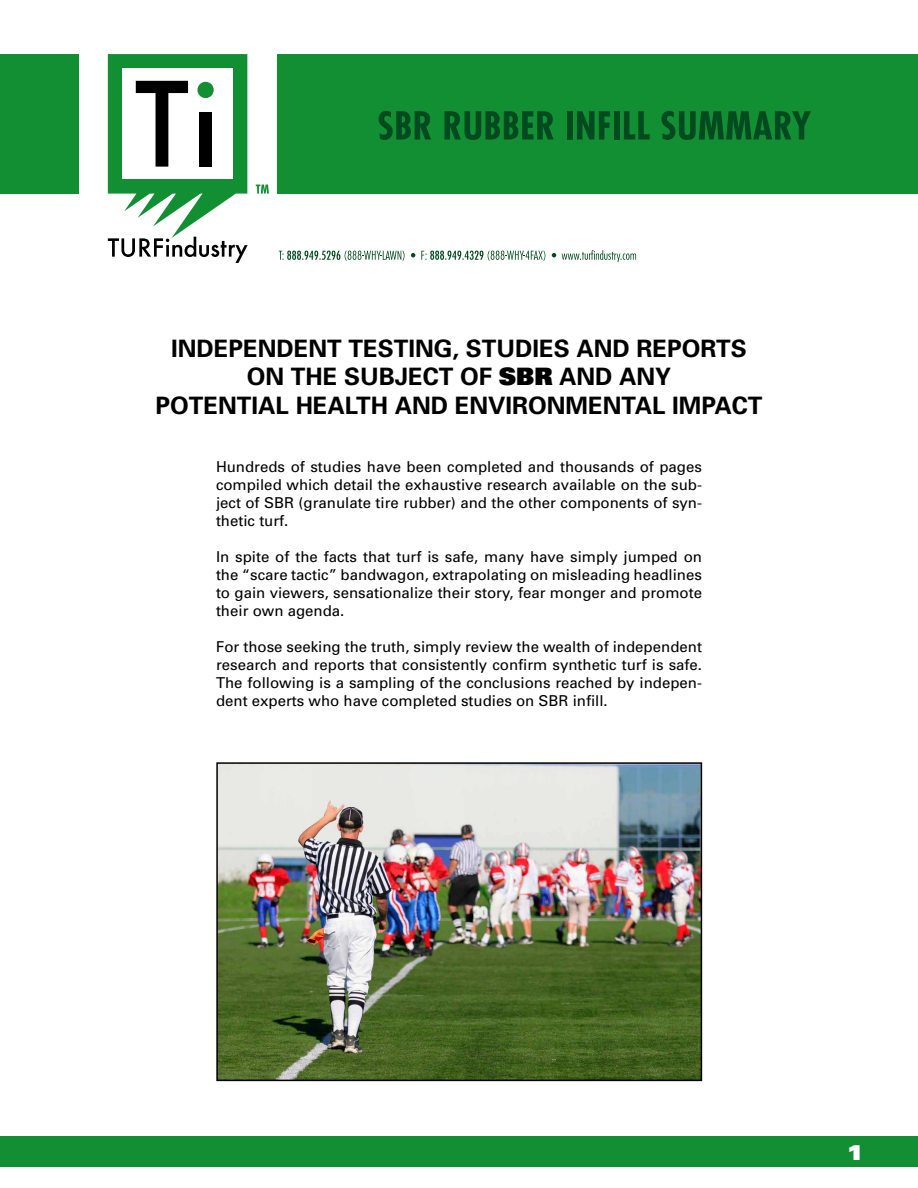
<style>
.page{position:relative;width:918px;height:1188px;background:#fff}
.page>*{position:absolute;margin:0;border:0;box-sizing:border-box;transform-origin:0 0}
.t1{font:700 24px/28.8px "Univers";color:#000;text-align:center}
.t2{font:900 expanded 21px "Univers";color:#fff}
.t3{font:15px/18px "Univers";color:#000;text-align:justify}
.s1{font-weight:900}
</style>
<div class="page">
<div style="left:0;top:54px;width:918px;height:140px;background:#128f33"></div>
<div style="left:0;top:1136px;width:918px;height:31px;background:#128f33"></div>
<div style="left:79px;top:37px;width:198px;height:177px;background:#fff"></div>
<svg style="left:279px;top:251px;width:126px;height:10px"></svg>
<svg style="left:411px;top:253px;width:4px;height:4px"></svg>
<svg style="left:421px;top:251px;width:124px;height:10px"></svg>
<svg style="left:552px;top:253px;width:4px;height:4px"></svg>
<svg style="left:562px;top:250px;width:74px;height:12px"></svg>
<svg style="left:108px;top:54px;width:140px;height:209px"></svg>
<svg style="left:256px;top:185px;width:13px;height:9px"></svg>
<svg style="left:379px;top:111px;width:52px;height:29px"></svg>
<svg style="left:444px;top:111px;width:110px;height:29px"></svg>
<div style="left:567px;top:111px;width:6px;height:29px;background:#004a1f"></div>
<svg style="left:577px;top:111px;width:33px;height:29px"></svg>
<div style="left:614px;top:111px;width:6px;height:29px;background:#004a1f"></div>
<svg style="left:624px;top:111px;width:26px;height:29px"></svg>
<svg style="left:661px;top:111px;width:150px;height:29px"></svg>
<img style="left:219px;top:765px;width:480px;height:313px">
<div style="left:216px;top:762px;width:486px;height:319px;border:2px solid #000"></div>
<h1 class="t1" style="left:156px;top:333px;width:608px">INDEPENDENT TESTING, STUDIES AND REPORTS<br>ON THE SUBJECT OF <span class="s1">SBR</span> AND ANY<br>POTENTIAL HEALTH AND ENVIRONMENTAL IMPACT</h1>
<p class="t3" style="left:216px;top:458px;width:488px">Hundreds of studies have been completed and thousands of pages compiled which detail the exhaustive research available on the sub&shy;ject of SBR (granulate tire rubber) and the other components of syn&shy;thetic turf.</p>
<p class="t3" style="left:216px;top:548px;width:488px">In spite of the facts that turf is safe, many have simply jumped on the “scare tactic” bandwagon, extrapolating on misleading headlines to gain viewers, sensationalize their story, fear monger and promote their own agenda.</p>
<p class="t3" style="left:216px;top:638px;width:488px">For those seeking the truth, simply review the wealth of independent research and reports that consistently confirm synthetic turf is safe.<br>The following is a sampling of the conclusions reached by indepen&shy;dent experts who have completed studies on SBR infill.</p>
<h2 class="t2" style="left:847px;top:1140px;width:19px">1</h2>
</div>
